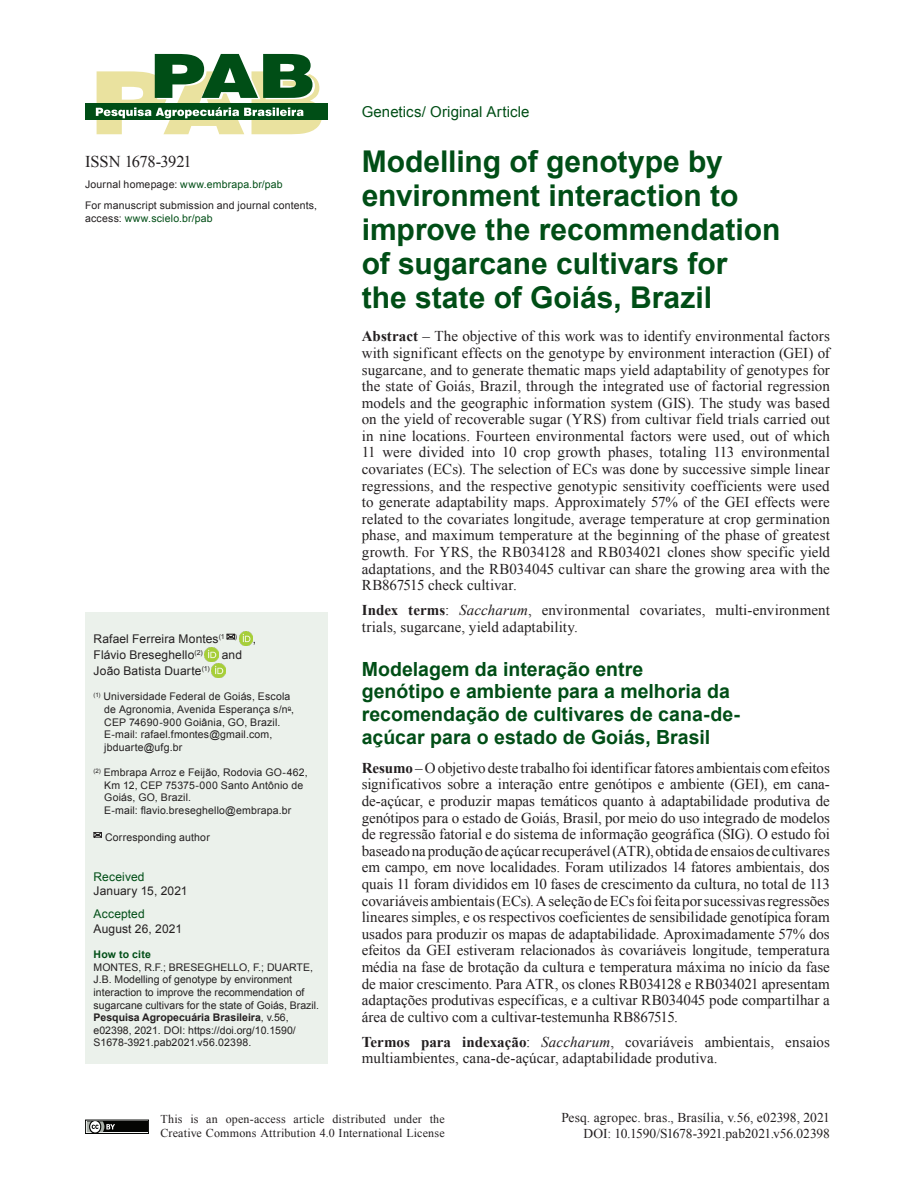
<style>
.page{position:relative;width:915px;height:1191px;background:#fff}
.page>*{position:absolute;margin:0;border:0;box-sizing:border-box;transform-origin:0 0}
.TÍTULO_DO_ARTIGO{font:700 30px/33.9px "Arial";letter-spacing:-.005em;color:#004e16}
.TÍTULO_DO_ABSTRACT{font:700 19.5px/22.6px "Arial";color:#004e16}
.ISSNe{font:16.5px "Times New Roman";letter-spacing:-.03em;color:#231f20}
.RESUMO_ABSTRACT{font:15px/16.6px "Times New Roman";letter-spacing:.005em;color:#231f20;text-align:justify}
.SEÇÃO_TIPO_DE_ARTIGO{font:15px "Arial";letter-spacing:.005em;color:#004e16}
.t1{font:13.5px/16.2px "Times New Roman";letter-spacing:.005em;color:#231f20;text-align:right}
.t2{font:12px/14.4px "Times New Roman";letter-spacing:.015em;color:#231f20}
.AUTORES{font:12px "Arial";letter-spacing:.01em;color:#231f20}
.RECEBIDO_DATA{font:12px "Arial";letter-spacing:.01em;color:#231f20}
.ACEITE_DATA{font:12px "Arial";letter-spacing:.01em;color:#231f20}
.RECEBIDO{font:12px "Arial";letter-spacing:.01em;color:#004e16}
.ACEITE{font:12px "Arial";letter-spacing:.01em;color:#004e16}
.NOTAS_AUTORES{font:10.5px/12.6px "Arial";letter-spacing:.015em;color:#231f20}
.HOW_TO_CITE_TEXTO{font:10.5px/12.6px "Arial";color:#231f20}
.ENDERECO_ELETRONICO{font:10.5px/12.6px "Arial";letter-spacing:.015em;color:#231f20}
.ENDERECO_ELETRONICO-2{font:10.5px "Arial";letter-spacing:.015em;color:#004e16}
.AUTOR_CORRESP{font:10.5px "Arial";letter-spacing:.015em;color:#231f20}
.HOW_TO_CITE{font:700 10.5px "Arial";letter-spacing:.02em;color:#004e16}
.AUTORES-2{font:6.9px "Arial";color:#231f20}
.s1{color:#231f20}
.s2{color:#004e16}
.s3{font-weight:700}
.s4{font-style:italic}
</style>
<div class="page">
<div style="left:85px;top:1119px;width:64px;height:15px;border:1px solid #040503"></div>
<div style="left:87px;top:1121px;width:60px;height:11px;background:#040503"></div>
<svg style="left:85px;top:1119px;width:30px;height:15px"></svg>
<div style="left:85px;top:104px;width:242px;height:16px;background:#004e16"></div>
<svg style="left:96px;top:54px;width:226px;height:80px"></svg>
<div style="left:85px;top:612px;width:242px;height:451px;background:#ebf1eb"></div>
<svg style="left:226px;top:633px;width:9px;height:6px"></svg>
<img style="left:239px;top:631px;width:13px;height:14px">
<img style="left:205px;top:647px;width:13px;height:14px">
<img style="left:211px;top:663px;width:14px;height:14px">
<svg style="left:94px;top:832px;width:8px;height:5px"></svg>
<p class="ISSNe" style="left:85px;top:150px;width:108px">ISSN 1678-3921</p>
<p class="ENDERECO_ELETRONICO-2" style="left:85px;top:178px;width:199px"><span class="s1">Journal homepage:</span> www.embrapa.br/pab</p>
<p class="ENDERECO_ELETRONICO" style="left:85px;top:199px;width:233px">For manuscript submission and journal contents, access: <span class="s2">www.scielo.br/pab</span></p>
<p class="AUTORES" style="left:94px;top:631px;width:133px">Rafael Ferreira Montes<sup>(1</sup></p>
<p class="AUTORES-2" style="left:235px;top:632px;width:4px">)</p>
<p class="AUTORES" style="left:252px;top:631px;width:5px">,</p>
<p class="AUTORES" style="left:94px;top:647px;width:111px">Flávio Breseghello<sup>(2)</sup></p>
<p class="AUTORES" style="left:222px;top:647px;width:22px">and</p>
<p class="AUTORES" style="left:94px;top:663px;width:117px">João Batista Duarte<sup>(1)</sup></p>
<p class="NOTAS_AUTORES" style="left:104px;top:690px;width:191px;text-indent:-11px"><sup>(1)</sup> Universidade Federal de Goiás, Escola de Agronomia, Avenida Esperança s/n<sup>o</sup>, CEP 74690-900 Goiânia, GO, Brazil.<br>E-mail: rafael.fmontes@gmail.com, jbduarte@ufg.br</p>
<p class="NOTAS_AUTORES" style="left:104px;top:766px;width:205px;text-indent:-11px"><sup>(2)</sup> Embrapa Arroz e Feijão, Rodovia GO-462, Km 12, CEP 75375-000 Santo Antônio de Goiás, GO, Brazil.<br>E-mail: flavio.breseghello@embrapa.br</p>
<p class="AUTOR_CORRESP" style="left:105px;top:830px;width:106px">Corresponding author</p>
<p class="RECEBIDO" style="left:94px;top:869px;width:52px">Received</p>
<p class="RECEBIDO_DATA" style="left:94px;top:883px;width:95px">January 15, 2021</p>
<p class="ACEITE" style="left:94px;top:906px;width:53px">Accepted</p>
<p class="ACEITE_DATA" style="left:94px;top:920px;width:90px">August 26, 2021</p>
<p class="HOW_TO_CITE" style="left:94px;top:947px;width:59px">How to cite</p>
<p class="HOW_TO_CITE_TEXTO" style="left:94px;top:961px;width:227px">MONTES, R.F.; BRESEGHELLO, F.; DUARTE, J.B. Modelling of genotype by environment interaction to improve the recommendation of sugarcane cultivars for the state of Goiás, Brazil.<br><span class="s3">Pesquisa Agropecuária Brasileira</span>, v.56, e02398, 2021. DOI: https://doi.org/10.1590/ S1678-3921.pab2021.v56.02398.</p>
<p class="SEÇÃO_TIPO_DE_ARTIGO" style="left:361px;top:102px;width:169px">Genetics/ Original Article</p>
<p class="TÍTULO_DO_ARTIGO" style="left:361px;top:146px;width:420px">Modelling of genotype by environment interaction to improve the recommendation of sugarcane cultivars for<br>the state of Goiás, Brazil</p>
<p class="RESUMO_ABSTRACT" style="left:361px;top:328px;width:469px"><span class="s3">Abstract</span> – The objective of this work was to identify environmental factors with significant effects on the genotype by environment interaction (GEI) of sugarcane, and to generate thematic maps yield adaptability of genotypes for the state of Goiás, Brazil, through the integrated use of factorial regression models and the geographic information system (GIS). The study was based on the yield of recoverable sugar (YRS) from cultivar field trials carried out in nine locations. Fourteen environmental factors were used, out of which 11 were divided into 10 crop growth phases, totaling 113 environmental covariates (ECs). The selection of ECs was done by successive simple linear regressions, and the respective genotypic sensitivity coefficients were used to generate adaptability maps. Approximately 57% of the GEI effects were related to the covariates longitude, average temperature at crop germination phase, and maximum temperature at the beginning of the phase of greatest growth. For YRS, the RB034128 and RB034021 clones show specific yield adaptations, and the RB034045 cultivar can share the growing area with the RB867515 check cultivar.</p>
<p class="RESUMO_ABSTRACT" style="left:361px;top:601px;width:469px"><span class="s3">Index terms</span>: <span class="s4">Saccharum</span>, environmental covariates, multi-environment trials, sugarcane, yield adaptability.</p>
<p class="TÍTULO_DO_ABSTRACT" style="left:361px;top:658px;width:379px">Modelagem da interação entre<br>genótipo e ambiente para a melhoria da recomendação de cultivares de cana-de&shy;açúcar para o estado de Goiás, Brasil</p>
<p class="RESUMO_ABSTRACT" style="left:361px;top:759px;width:469px"><span class="s3">Resumo</span> – O objetivo deste trabalho foi identificar fatores ambientais com efeitos significativos sobre a interação entre genótipos e ambiente (GEI), em cana&shy;de-açúcar, e produzir mapas temáticos quanto à adaptabilidade produtiva de genótipos para o estado de Goiás, Brasil, por meio do uso integrado de modelos de regressão fatorial e do sistema de informação geográfica (SIG). O estudo foi baseado na produção de açúcar recuperável (ATR), obtida de ensaios de cultivares em campo, em nove localidades. Foram utilizados 14 fatores ambientais, dos quais 11 foram divididos em 10 fases de crescimento da cultura, no total de 113 covariáveis ambientais (ECs). A seleção de ECs foi feita por sucessivas regressões lineares simples, e os respectivos coeficientes de sensibilidade genotípica foram usados para produzir os mapas de adaptabilidade. Aproximadamente 57% dos efeitos da GEI estiveram relacionados às covariáveis longitude, temperatura média na fase de brotação da cultura e temperatura máxima no início da fase de maior crescimento. Para ATR, os clones RB034128 e RB034021 apresentam adaptações produtivas específicas, e a cultivar RB034045 pode compartilhar a área de cultivo com a cultivar-testemunha RB867515.</p>
<p class="RESUMO_ABSTRACT" style="left:361px;top:1033px;width:469px"><span class="s3">Termos para indexação</span>: <span class="s4">Saccharum</span>, covariáveis ambientais, ensaios multiambientes, cana-de-açúcar, adaptabilidade produtiva.</p>
<p class="t2" style="left:160px;top:1111px;width:286px">This is an open-access article distributed under the<br>Creative Commons Attribution 4.0 International License</p>
<p class="t1" style="left:561px;top:1109px;width:270px">Pesq. agropec. bras., Brasília, v.56, e02398, 2021<br>DOI: 10.1590/S1678-3921.pab2021.v56.02398</p>
</div>
